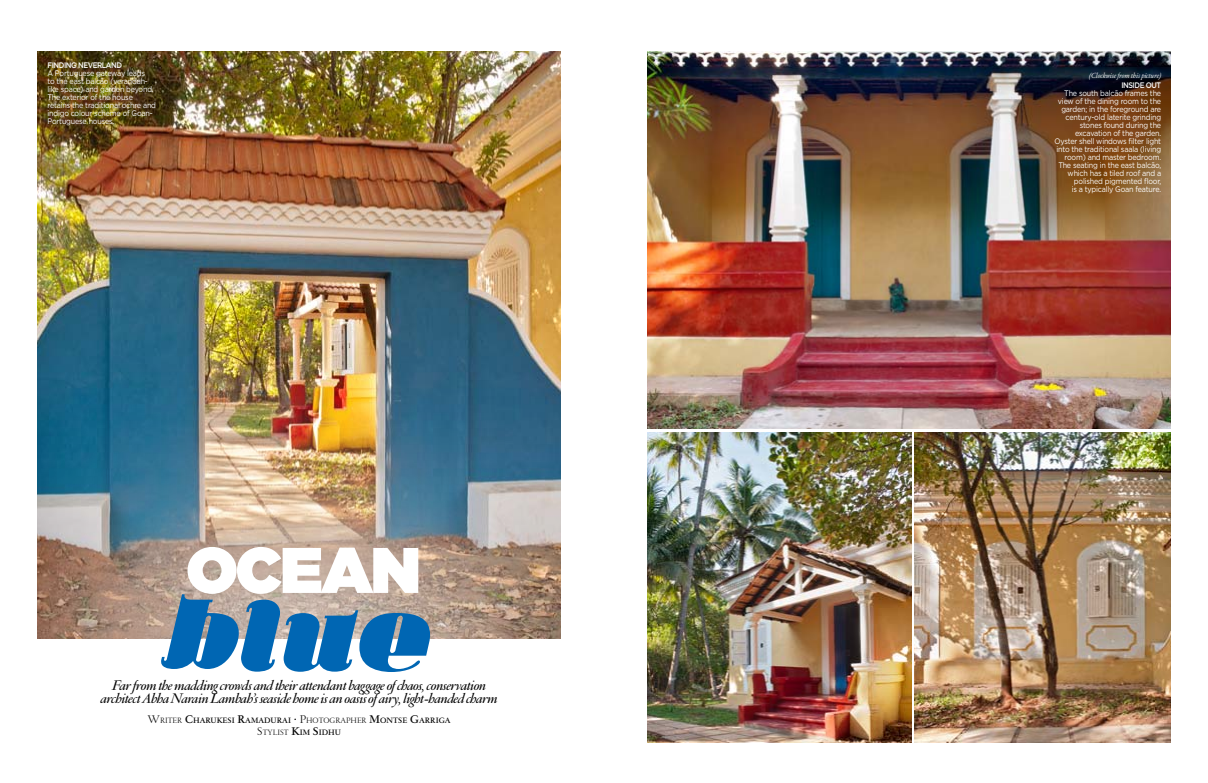
<style>
.page{position:relative;width:1208px;height:783px;background:#fff}
.page>*{position:absolute;margin:0;border:0;box-sizing:border-box;transform-origin:0 0}
.t1{font:111.7px "Ka Callista";color:#0066b3}
.t2{font:900 64.3px "Gotham";letter-spacing:-.03em;color:#fff}
.t3{font:15px/13px "Garamond FB Display Semibld Ital";letter-spacing:-.025em;color:#000;text-align:center}
.t4{font:600 8.4px/12px "Garamond FB Text";color:#000;text-align:center}
.t5{font:8px/8px "Gotham";letter-spacing:-.025em;color:#fff;scale:.9 1}
.t6{font:italic 8px "Garamond FB Text";letter-spacing:-.015em;color:#fff}
.t7{font:500 8px "Gotham";letter-spacing:-.06em;color:#fff;scale:.9 1}
.s1{font-weight:300;font-size:12px}
.s2{font-weight:300}
.s3{font-size:12px}
</style>
<div class="page">
<img style="left:37px;top:51px;width:524px;height:282px">
<div style="left:0;top:333px;width:689px;height:449px;background:#fff;opacity:.75"></div>
<svg style="left:147px;top:594px;width:113px;height:74px"></svg>
<img style="left:646px;top:51px;width:525px;height:377px">
<img style="left:646px;top:432px;width:265px;height:311px">
<img style="left:914px;top:432px;width:257px;height:311px">
<div style="left:561px;top:0;width:43px;height:782px;background:#fff"></div>
<div style="left:0;top:743px;width:604px;height:39px;background:#fff"></div>
<div style="left:0;top:0;width:37px;height:782px;background:#fff"></div>
<div style="left:604px;top:0;width:42px;height:782px;background:#fff"></div>
<div style="left:604px;top:743px;width:604px;height:39px;background:#fff"></div>
<p class="t7" style="left:47px;top:60px;width:84px">FINDING NEVERLAND</p>
<p class="t5" style="left:47px;top:69px;width:122px">A Portuguese gateway leads<br>to the east balcão (verandah&shy;like space) and garden beyond.<br>The exterior of the house retains the traditional ochre and indigo colour scheme of Goan-<br>Portuguese houses.</p>
<p class="t6" style="left:1089px;top:71px;width:74px">(Clockwise from this picture)</p>
<p class="t7" style="left:1121px;top:80px;width:46px">INSIDE OUT</p>
<p class="t5" style="left:1054px;top:89px;width:120px;text-align:right">The south balcão frames the view of the dining room to the garden; in the foreground are century-old laterite grinding stones found during the excavation of the garden.<br>Oyster shell windows filter light into the traditional saala (living room) and master bedroom.<br>The seating in the east balcão, which has a tiled roof and a polished pigmented floor,<br>is a typically Goan feature.</p>
<h2 class="t2" style="left:186px;top:524px;width:236px">OCEAN</h2>
<h1 class="t1" style="left:235px;top:578px;width:193px">lue</h1>
<h3 class="t3" style="left:100px;top:679px;width:399px">Far from the madding crowds and their attendant baggage of chaos, conservation architect Abha Narain Lambah’s seaside home is an oasis of airy, light-handed charm</h3>
<p class="t4" style="left:148px;top:714px;width:305px"><span class="s1">W</span><span class="s2">RITER</span> <span class="s3">C</span>HARUKESI <span class="s3">R</span>AMADURAI <sup>.</sup> <span class="s1">P</span><span class="s2">HOTOGRAPHER</span> <span class="s3">M</span>ONTSE <span class="s3">G</span>ARRIGA<br><span class="s1">S</span><span class="s2">TYLIST</span> <span class="s3">K</span>IM <span class="s3">S</span>IDHU</p>
</div>
